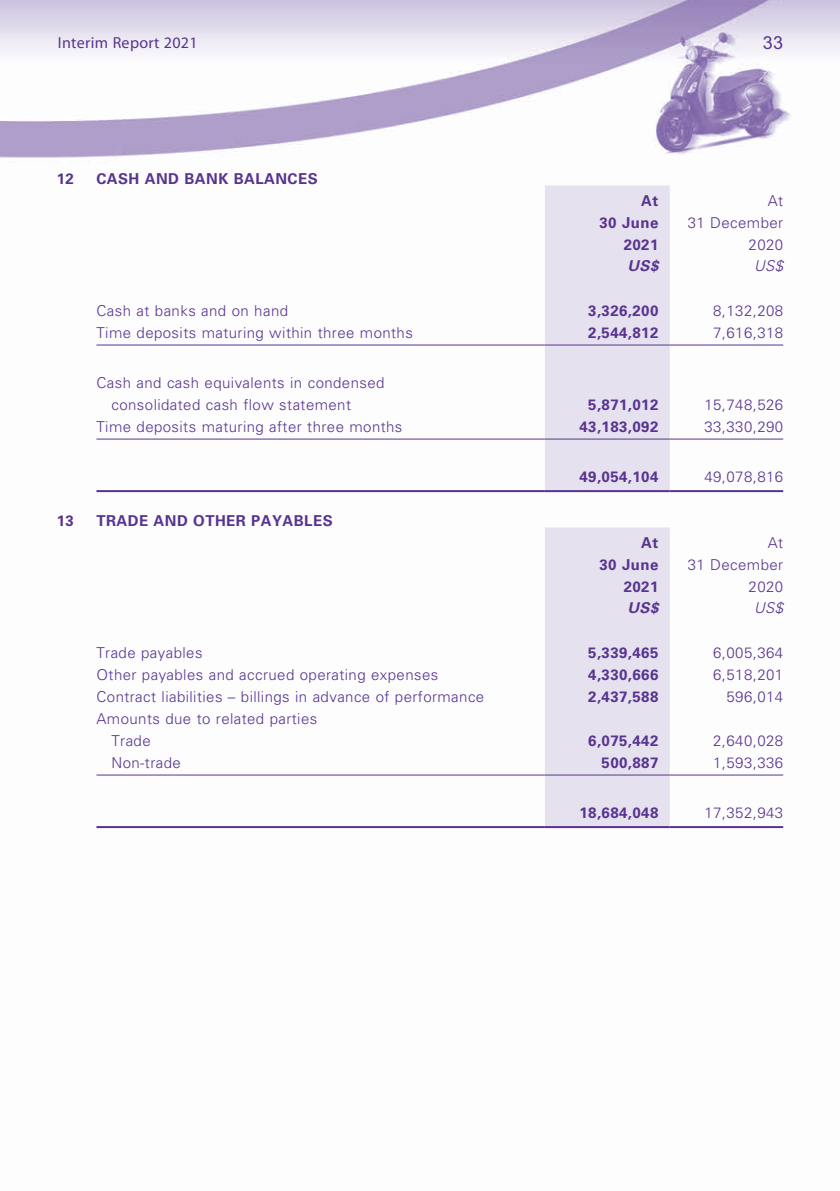
<style>
.page{position:relative;width:840px;height:1191px;background:#fff}
.page>*{position:absolute;margin:0;border:0;box-sizing:border-box;transform-origin:0 0}
.t1{font:700 18px "M Hei HK";color:#58348f}
.t2{font:16px "Myriad Pro";letter-spacing:.02em;color:#58348f}
.t3{font:300 15px/22px "Univers LT Std";letter-spacing:.03em;color:#58348f;text-align:right}
.t4{font:700 15px/22px "Univers LT Std";letter-spacing:.03em;color:#58348f;text-align:right}
.t5{font:italic 700 15px "Univers LT Std";color:#58348f}
.t6{font:italic 300 15px "Univers LT Std";color:#58348f}
</style>
<div class="page">
<img style="left:0;top:0;width:839px;height:829px">
<div style="left:544px;top:185px;width:125px;height:305px;background:#e6e1ef"></div>
<hr style="left:96px;top:344px;width:448px;height:1px;background:#58348f">
<hr style="left:544px;top:344px;width:125px;height:1px;background:#58348f">
<hr style="left:669px;top:344px;width:113px;height:1px;background:#58348f">
<hr style="left:96px;top:438px;width:448px;height:1px;background:#58348f">
<hr style="left:544px;top:438px;width:125px;height:1px;background:#58348f">
<hr style="left:669px;top:438px;width:113px;height:1px;background:#58348f">
<hr style="left:96px;top:490px;width:448px;height:2px;background:#58348f">
<hr style="left:544px;top:490px;width:125px;height:2px;background:#58348f">
<hr style="left:669px;top:490px;width:113px;height:2px;background:#58348f">
<div style="left:544px;top:527px;width:125px;height:299px;background:#e6e1ef"></div>
<hr style="left:96px;top:774px;width:448px;height:1px;background:#58348f">
<hr style="left:544px;top:774px;width:125px;height:1px;background:#58348f">
<hr style="left:669px;top:774px;width:113px;height:1px;background:#58348f">
<hr style="left:96px;top:826px;width:448px;height:2px;background:#58348f">
<hr style="left:544px;top:826px;width:125px;height:2px;background:#58348f">
<hr style="left:669px;top:826px;width:113px;height:2px;background:#58348f">
<p class="t2" style="left:58px;top:33px;width:141px">Interim Report 2021</p>
<p class="t1" style="left:762px;top:29px;width:22px">33</p>
<p class="t4" style="left:57px;top:167px;width:19px">12</p>
<p class="t4" style="left:96px;top:167px;width:222px">CASH AND BANK BALANCES</p>
<p class="t4" style="left:599px;top:189px;width:60px">At<br>30 June<br>2021</p>
<p class="t3" style="left:687px;top:189px;width:97px">At<br>31 December<br>2020</p>
<p class="t5" style="left:627px;top:257px;width:32px">US$</p>
<p class="t6" style="left:753px;top:257px;width:31px">US$</p>
<p class="t3" style="left:96px;top:299px;width:193px">Cash at banks and on hand</p>
<p class="t4" style="left:588px;top:299px;width:72px">3,326,200</p>
<p class="t3" style="left:712px;top:299px;width:72px">8,132,208</p>
<p class="t3" style="left:96px;top:321px;width:318px">Time deposits maturing within three months</p>
<p class="t4" style="left:588px;top:321px;width:72px">2,544,812</p>
<p class="t3" style="left:712px;top:321px;width:72px">7,616,318</p>
<p class="t3" style="left:111px;top:371px;width:274px;text-align:left;text-indent:-15px">Cash and cash equivalents in condensed consolidated cash flow statement</p>
<p class="t4" style="left:588px;top:393px;width:72px">5,871,012</p>
<p class="t3" style="left:704px;top:393px;width:80px">15,748,526</p>
<p class="t3" style="left:96px;top:415px;width:307px">Time deposits maturing after three months</p>
<p class="t4" style="left:579px;top:415px;width:80px">43,183,092</p>
<p class="t3" style="left:704px;top:415px;width:80px">33,330,290</p>
<p class="t4" style="left:579px;top:465px;width:80px">49,054,104</p>
<p class="t3" style="left:704px;top:465px;width:80px">49,078,816</p>
<p class="t4" style="left:57px;top:509px;width:19px">13</p>
<p class="t4" style="left:96px;top:509px;width:237px">TRADE AND OTHER PAYABLES</p>
<p class="t4" style="left:599px;top:531px;width:60px">At<br>30 June<br>2021</p>
<p class="t3" style="left:687px;top:531px;width:97px">At<br>31 December<br>2020</p>
<p class="t5" style="left:627px;top:599px;width:32px">US$</p>
<p class="t6" style="left:753px;top:598px;width:31px">US$</p>
<p class="t3" style="left:96px;top:641px;width:107px">Trade payables</p>
<p class="t4" style="left:588px;top:641px;width:72px">5,339,465</p>
<p class="t3" style="left:712px;top:641px;width:72px">6,005,364</p>
<p class="t3" style="left:96px;top:663px;width:343px">Other payables and accrued operating expenses</p>
<p class="t4" style="left:588px;top:663px;width:72px">4,330,666</p>
<p class="t3" style="left:712px;top:663px;width:72px">6,518,201</p>
<p class="t3" style="left:96px;top:685px;width:389px">Contract liabilities – billings in advance of performance</p>
<p class="t4" style="left:588px;top:685px;width:72px">2,437,588</p>
<p class="t3" style="left:726px;top:685px;width:58px">596,014</p>
<p class="t3" style="left:111px;top:707px;width:207px;text-align:left;text-indent:-15px">Amounts due to related parties<br>Trade</p>
<p class="t4" style="left:588px;top:729px;width:72px">6,075,442</p>
<p class="t3" style="left:712px;top:729px;width:72px">2,640,028</p>
<p class="t3" style="left:111px;top:751px;width:71px">Non-trade</p>
<p class="t4" style="left:601px;top:751px;width:58px">500,887</p>
<p class="t3" style="left:712px;top:751px;width:72px">1,593,336</p>
<p class="t4" style="left:579px;top:801px;width:80px">18,684,048</p>
<p class="t3" style="left:704px;top:801px;width:80px">17,352,943</p>
</div>
